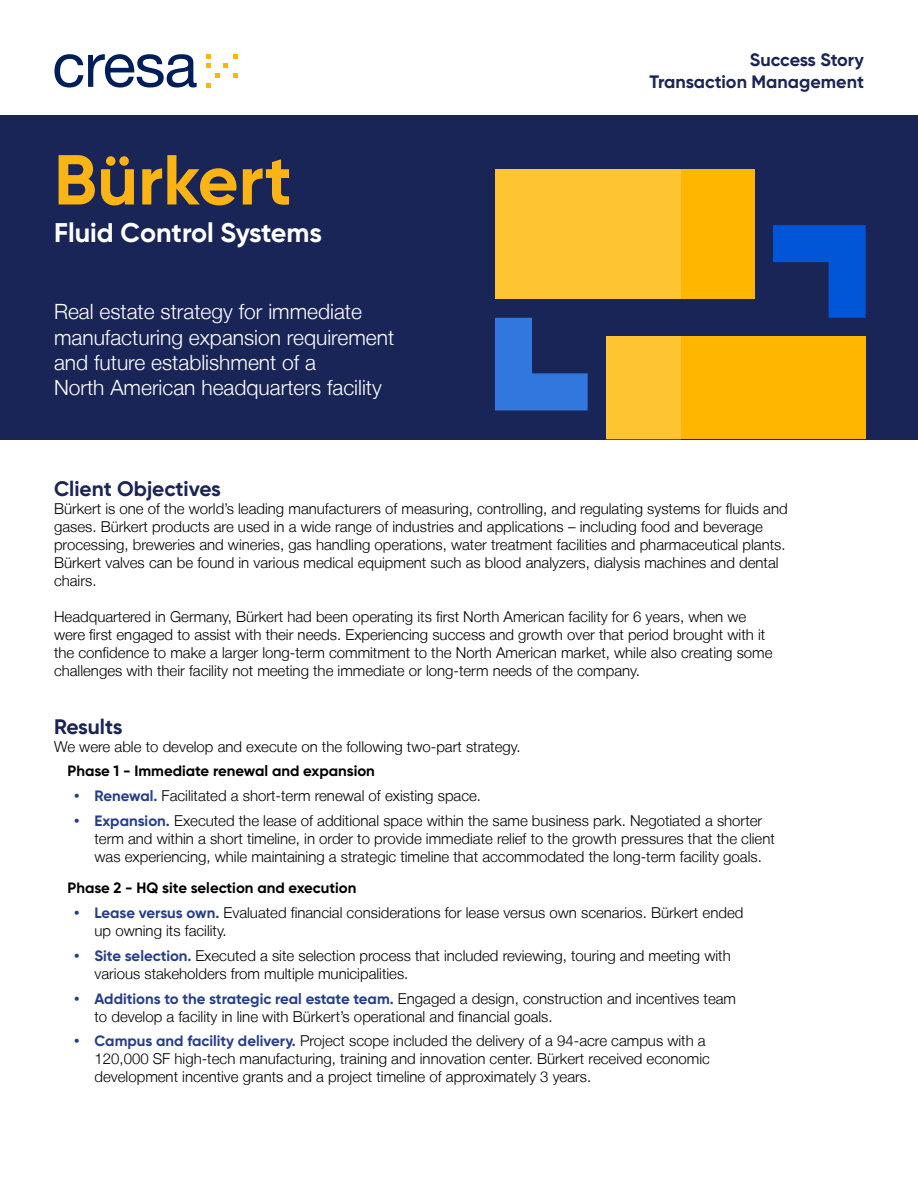
<style>
.page{position:relative;width:918px;height:1188px;background:#fff}
.page>*{position:absolute;margin:0;border:0;box-sizing:border-box;transform-origin:0 0}
.t1{font:700 70.5px "Gilroy";color:#fbb416}
.t2{font:700 27px "Gilroy";color:#fff}
.t3{font:300 21px "Helvetica Neue LT";color:#fff}
.t4{font:700 21px "Gilroy";color:#1a2557}
.t5{font:700 18px "Gilroy";color:#1a2557}
.t6{font:300 15px/18px "Helvetica Neue LT";color:#000}
.t7{font:700 15px "Gilroy";color:#000}
.s1{font-family:"Gilroy";font-weight:700;color:#253e8c}
</style>
<div class="page">
<div style="left:0;top:115px;width:918px;height:324px;background:#1a2557"></div>
<svg style="left:54px;top:54px;width:143px;height:34px"></svg>
<svg style="left:206px;top:54px;width:21px;height:33px"></svg>
<svg style="left:233px;top:54px;width:5px;height:5px"></svg>
<svg style="left:233px;top:73px;width:5px;height:5px"></svg>
<div style="left:495px;top:170px;width:259px;height:129px;background:#ffb600"></div>
<div style="left:606px;top:336px;width:260px;height:103px;background:#ffb600"></div>
<svg style="left:773px;top:225px;width:93px;height:93px"></svg>
<div style="left:495px;top:170px;width:185px;height:129px;background:#ffc432"></div>
<div style="left:606px;top:336px;width:74px;height:103px;background:#ffc432"></div>
<svg style="left:495px;top:318px;width:93px;height:92px"></svg>
<p class="t1" style="left:54px;top:136px;width:239px">Bürkert</p>
<p class="t2" style="left:54px;top:216px;width:270px">Fluid Control Systems</p>
<p class="t3" style="left:54px;top:299px;width:310px">Real estate strategy for immediate</p>
<p class="t3" style="left:54px;top:324px;width:342px">manufacturing expansion requirement</p>
<p class="t3" style="left:54px;top:350px;width:264px">and future establishment of a</p>
<p class="t3" style="left:54px;top:375px;width:329px">North American headquarters facility</p>
<p class="t5" style="left:750px;top:49px;width:116px">Success Story</p>
<p class="t5" style="left:649px;top:70px;width:216px">Transaction Management</p>
<p class="t4" style="left:54px;top:475px;width:168px">Client Objectives</p>
<p class="t6" style="left:54px;top:499px;width:735px">Bürkert is one of the world’s leading manufacturers of measuring, controlling, and regulating systems for fluids and gases. Bürkert products are used in a wide range of industries and applications – including food and beverage processing, breweries and wineries, gas handling operations, water treatment facilities and pharmaceutical plants.<br>Bürkert valves can be found in various medical equipment such as blood analyzers, dialysis machines and dental chairs.</p>
<p class="t6" style="left:54px;top:607px;width:720px">Headquartered in Germany, Bürkert had been operating its first North American facility for 6 years, when we were first engaged to assist with their needs. Experiencing success and growth over that period brought with it the confidence to make a larger long-term commitment to the North American market, while also creating some challenges with their facility not meeting the immediate or long-term needs of the company.</p>
<p class="t4" style="left:54px;top:713px;width:70px">Results</p>
<p class="t6" style="left:54px;top:737px;width:468px">We were able to develop and execute on the following two-part strategy.</p>
<p class="t7" style="left:68px;top:762px;width:309px">Phase 1 - Immediate renewal and expansion</p>
<p class="t6" style="left:74px;top:786px;width:408px"><span class="s1">• Renewal.</span> Facilitated a short-term renewal of existing space.</p>
<p class="t6" style="left:94px;top:811px;width:682px;text-indent:-20px"><span class="s1">• Expansion.</span> Executed the lease of additional space within the same business park. Negotiated a shorter term and within a short timeline, in order to provide immediate relief to the growth pressures that the client was experiencing, while maintaining a strategic timeline that accommodated the long-term facility goals.</p>
<p class="t7" style="left:68px;top:879px;width:290px">Phase 2 - HQ site selection and execution</p>
<p class="t6" style="left:94px;top:903px;width:650px;text-indent:-20px"><span class="s1">• Lease versus own.</span> Evaluated financial considerations for lease versus own scenarios. Bürkert ended up owning its facility.</p>
<p class="t6" style="left:94px;top:946px;width:638px;text-indent:-20px"><span class="s1">• Site selection.</span> Executed a site selection process that included reviewing, touring and meeting with various stakeholders from multiple municipalities.</p>
<p class="t6" style="left:94px;top:989px;width:643px;text-indent:-20px"><span class="s1">• Additions to the strategic real estate team.</span> Engaged a design, construction and incentives team to develop a facility in line with Bürkert’s operational and financial goals.</p>
<p class="t6" style="left:94px;top:1032px;width:617px;text-indent:-20px"><span class="s1">• Campus and facility delivery.</span> Project scope included the delivery of a 94-acre campus with a<br>120,000 SF high-tech manufacturing, training and innovation center. Bürkert received economic development incentive grants and a project timeline of approximately 3 years.</p>
</div>
